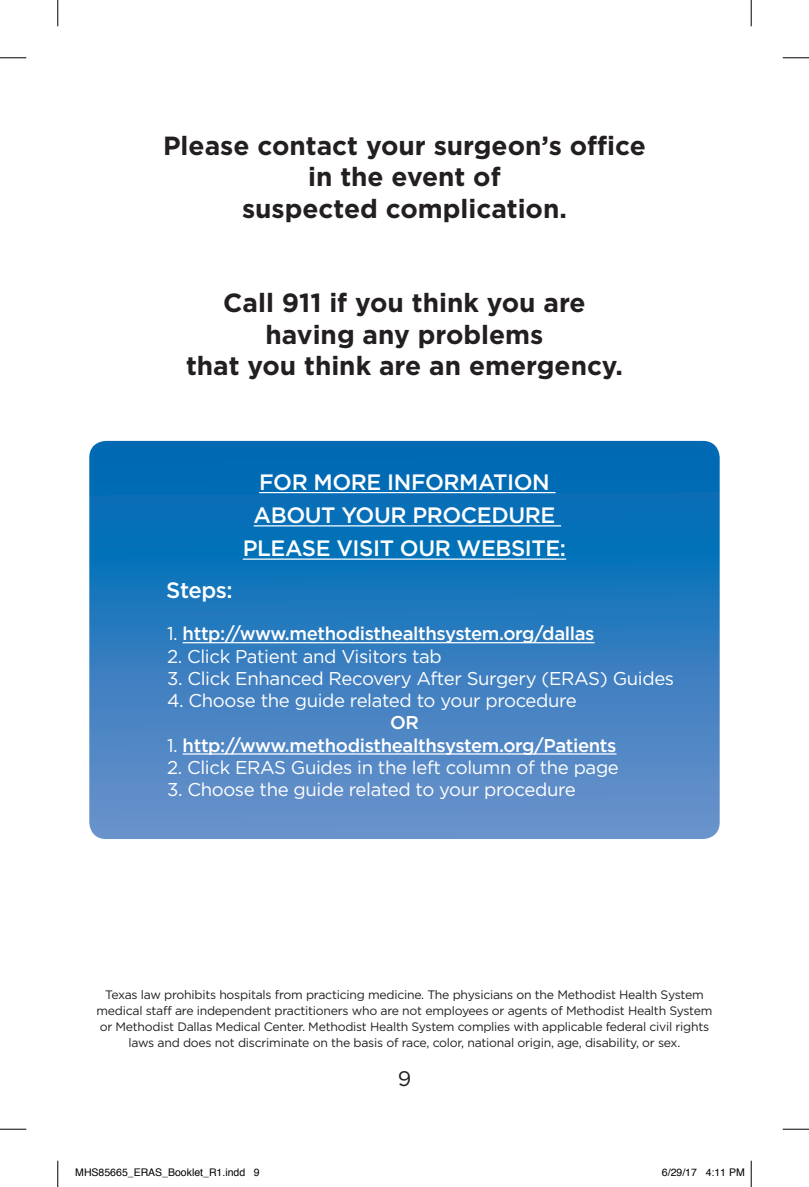
<style>
.page{position:relative;width:809px;height:1187px;background:#fff}
.page>*{position:absolute;margin:0;border:0;box-sizing:border-box;transform-origin:0 0}
.t1{font:700 26.25px/31.5px "Gotham";color:#231f20;text-align:center}
.t2{font:500 22.22px/33.2px "Gotham";letter-spacing:-.02em;color:#fff;text-align:center}
.t3{font:21px "Gotham";color:#231f20}
.t4{font:18.55px "Gotham";letter-spacing:-.02em;color:#fff}
.t5{font:500 18.55px "Gotham";letter-spacing:-.02em;color:#fff}
.t6{font:12.25px/15.8px "Gotham";letter-spacing:-.02em;color:#231f20;text-align:center}
.t7{font:10.5px "Helvetica";color:#000}
.s1{font-weight:400}
</style>
<div class="page">
<svg style="left:89px;top:441px;width:630px;height:398px;background:#2e7cbe"></svg>
<hr style="left:259px;top:492px;width:296px;height:1px;background:#fff">
<hr style="left:253px;top:525px;width:308px;height:1px;background:#fff">
<hr style="left:243px;top:558px;width:323px;height:2px;background:#fff">
<hr style="left:183px;top:642px;width:411px;height:1px;background:#fff">
<hr style="left:183px;top:753px;width:433px;height:1px;background:#fff">
<svg style="left:0;top:57px;width:26px;height:1px"></svg>
<svg style="left:782px;top:57px;width:26px;height:1px"></svg>
<svg style="left:0;top:1128px;width:26px;height:1px"></svg>
<svg style="left:782px;top:1128px;width:26px;height:1px"></svg>
<svg style="left:57px;top:0;width:1px;height:26px"></svg>
<svg style="left:57px;top:1160px;width:1px;height:26px"></svg>
<svg style="left:750px;top:0;width:1px;height:26px"></svg>
<svg style="left:750px;top:1160px;width:1px;height:26px"></svg>
<h1 class="t1" style="left:163px;top:129px;width:484px">Please contact your surgeon’s office in the event of<br>suspected complication.</h1>
<h1 class="t1" style="left:186px;top:286px;width:438px">Call 911 if you think you are having any problems<br>that you think are an emergency.</h1>
<h2 class="t2" style="left:243px;top:464px;width:325px">FOR MORE INFORMATION<br>ABOUT YOUR PROCEDURE<br>PLEASE VISIT OUR WEBSITE:</h2>
<h2 class="t2" style="left:166px;top:573px;width:68px">Steps:</h2>
<h3 class="t5" style="left:167px;top:623px;width:429px"><span class="s1">1.</span> http://www.methodisthealthsystem.org/dallas</h3>
<h3 class="t4" style="left:167px;top:645px;width:276px">2. Click Patient and Visitors tab</h3>
<h3 class="t4" style="left:167px;top:668px;width:508px">3. Click Enhanced Recovery After Surgery (ERAS) Guides</h3>
<h3 class="t4" style="left:167px;top:690px;width:411px">4. Choose the guide related to your procedure</h3>
<h3 class="t5" style="left:390px;top:712px;width:30px">OR</h3>
<h3 class="t5" style="left:167px;top:734px;width:451px"><span class="s1">1.</span> http://www.methodisthealthsystem.org/Patients</h3>
<h3 class="t4" style="left:167px;top:757px;width:453px">2. Click ERAS Guides in the left column of the page</h3>
<h3 class="t4" style="left:167px;top:779px;width:410px">3. Choose the guide related to your procedure</h3>
<p class="t6" style="left:96px;top:987px;width:617px">Texas law prohibits hospitals from practicing medicine. The physicians on the Methodist Health System medical staff are independent practitioners who are not employees or agents of Methodist Health System or Methodist Dallas Medical Center. Methodist Health System complies with applicable federal civil rights laws and does not discriminate on the basis of race, color, national origin, age, disability, or sex.</p>
<h3 class="t3" style="left:397px;top:1066px;width:15px">9</h3>
<p class="t7" style="left:75px;top:1164px;width:186px">MHS85665_ERAS_Booklet_R1.indd 9</p>
<p class="t7" style="left:662px;top:1164px;width:84px">6/29/17 4:11 PM</p>
</div>
